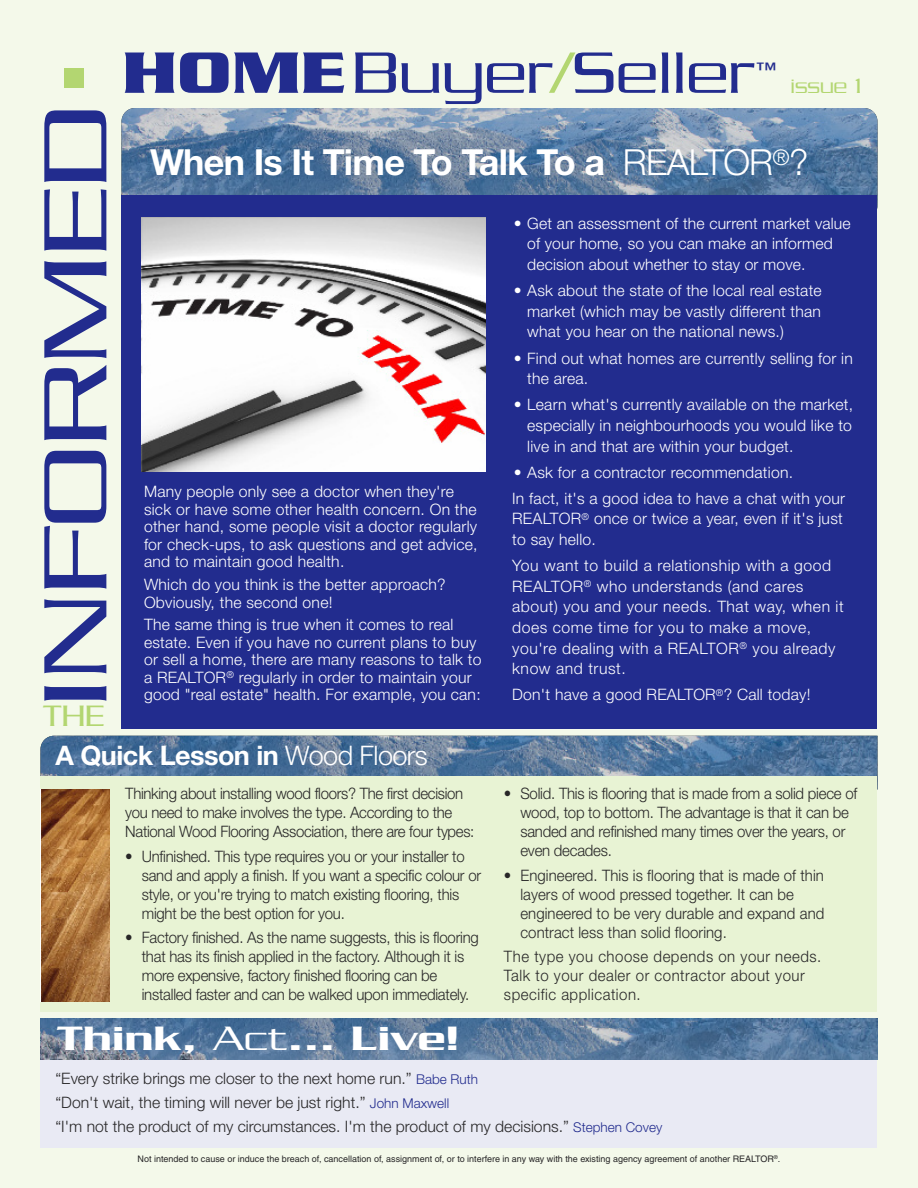
<style>
.page{position:relative;width:918px;height:1188px;background:#f4f9ea}
.page>*{position:absolute;margin:0;border:0;box-sizing:border-box;transform-origin:0 0}
.t1{font:300 96.9px "Serpentine Std";color:#222c8e;scale:1.27 1}
.t2{font:300 63px "Serpentine Std";color:#222c8e;scale:1.12 1}
.t3{font:500 36.6px "Serpentine Std";color:#fff;scale:1.21 1}
.t4{font:700 36px "Helvetica Neue LT Std";letter-spacing:-.02em;color:#fff}
.t5{font:300 31.95px "Serpentine Std";color:#b3d671;scale:1.08 1}
.t6{font:700 27px "Helvetica Neue LT Std";letter-spacing:-.02em;color:#fff}
.t7{font:300 22.5px "Serpentine Std";color:#b3d671}
.t8{font:300 21px "Serpentine Std";color:#222c8e;scale:1.12 1}
.t9{font:300 15.75px/17.5px "Helvetica Neue LT Std";letter-spacing:.015em;color:#fff}
.t10{font:300 15.75px/19px "Helvetica Neue LT Std";letter-spacing:-.015em;color:#272627;scale:.95 1}
.t11{font:300 15.75px/20.7px "Helvetica Neue LT Std";letter-spacing:.035em;color:#fff}
.t12{font:300 15.75px/24px "Helvetica Neue LT Std";letter-spacing:-.015em;color:#272627}
.t13{font:300 15.75px/19px "Helvetica Neue LT Std";letter-spacing:.005em;color:#272627;scale:.95 1}
.t14{font:300 15.75px/19px "Helvetica Neue LT Std";letter-spacing:.035em;color:#272627;scale:.95 1}
.t15{font:9px "Helvetica";color:#272627}
.s1{font-weight:700}
.s2{color:#b3d671}
.s3{font-weight:300}
.s4{font-size:13.5px;color:#222c8e}
</style>
<div class="page">
<div style="left:40px;top:1029px;width:838px;height:119px;background:#e9eaf4"></div>
<img style="left:122px;top:108px;width:756px;height:88px">
<div style="left:65px;top:68px;width:19px;height:20px;background:#b3d671"></div>
<div style="left:122px;top:196px;width:756px;height:533px;background:#222c8e"></div>
<img style="left:142px;top:217px;width:344px;height:254px">
<img style="left:40px;top:736px;width:838px;height:41px">
<img style="left:40px;top:1019px;width:838px;height:41px">
<div style="left:40px;top:777px;width:838px;height:235px;background:#e8f3d4"></div>
<img style="left:41px;top:789px;width:69px;height:212px">
<h1 class="t1" style="left:44px;top:708px;width:476px;rotate:-90deg">INFORMED</h1>
<h3 class="t5" style="left:43px;top:705px;width:58px">THE</h3>
<h2 class="t2" style="left:122px;top:53px;width:566px"><span class="s1">HOME</span>Buyer<span class="s2">/</span>Seller</h2>
<h3 class="t8" style="left:754px;top:63px;width:22px">™</h3>
<h3 class="t7" style="left:791px;top:79px;width:73px">issue 1</h3>
<h3 class="t4" style="left:150px;top:149px;width:660px">When Is It Time To Talk To a <span class="s3">REALTOR</span><sup>®</sup><span class="s3">?</span></h3>
<p class="t9" style="left:144px;top:484px;width:335px">Many people only see a doctor when they're sick or have some other health concern. On the other hand, some people visit a doctor regularly for check-ups, to ask questions and get advice, and to maintain good health.</p>
<p class="t9" style="left:144px;top:577px;width:303px">Which do you think is the better approach?<br>Obviously, the second one!</p>
<p class="t9" style="left:144px;top:618px;width:339px">The same thing is true when it comes to real estate. Even if you have no current plans to buy or sell a home, there are many reasons to talk to a REALTOR<sup>®</sup> regularly in order to maintain your good "real estate" health. For example, you can:</p>
<p class="t9" style="left:527px;top:214px;width:325px;line-height:20.7px;text-indent:-13px">• Get an assessment of the current market value of your home, so you can make an informed decision about whether to stay or move.</p>
<p class="t9" style="left:527px;top:282px;width:296px;line-height:20.7px;text-align:justify;text-indent:-13px">• Ask about the state of the local real estate market (which may be vastly different than what you hear on the national news.)</p>
<p class="t9" style="left:527px;top:349px;width:327px;line-height:20.7px;text-indent:-13px">• Find out what homes are currently selling for in the area.</p>
<p class="t9" style="left:527px;top:396px;width:327px;line-height:20.7px;text-align:justify;text-indent:-13px">• Learn what's currently available on the market, especially in neighbourhoods you would like to live in and that are within your budget.</p>
<p class="t9" style="left:512px;top:460px;width:334px;line-height:26.1px">• Ask for a contractor recommendation.<br>In fact, it's a good idea to have a chat with your</p>
<p class="t9" style="left:512px;top:510px;width:332px;line-height:20.7px">REALTOR<sup>®</sup> once or twice a year, even if it's just to say hello.</p>
<p class="t11" style="left:512px;top:557px;width:333px">You want to build a relationship with a good REALTOR<sup>®</sup> who understands (and cares about) you and your needs. That way, when it does come time for you to make a move, you're dealing with a REALTOR<sup>®</sup> you already know and trust.</p>
<p class="t9" style="left:512px;top:688px;width:300px">Don't have a good REALTOR<sup>®</sup>? Call today!</p>
<h3 class="t6" style="left:56px;top:746px;width:374px">A Quick Lesson in <span class="s3">Wood Floors</span></h3>
<p class="t10" style="left:125px;top:786px;width:369px">Thinking about installing wood floors? The first decision you need to make involves the type. According to the<br>National Wood Flooring Association, there are four types:</p>
<p class="t10" style="left:142px;top:848px;width:359px;text-indent:-16px">• Unfinished. This type requires you or your installer to sand and apply a finish. If you want a specific colour or style, or you're trying to match existing flooring, this might be the best option for you.</p>
<p class="t10" style="left:142px;top:930px;width:356px;text-indent:-16px">• Factory finished. As the name suggests, this is flooring that has its finish applied in the factory. Although it is more expensive, factory finished flooring can be installed faster and can be walked upon immediately.</p>
<h3 class="t3" style="left:57px;top:1026px;width:334px">Think, <span class="s3">Act</span>... Live!</h3>
<p class="t10" style="left:520px;top:786px;width:356px;text-indent:-16px">• Solid. This is flooring that is made from a solid piece of wood, top to bottom. The advantage is that it can be sanded and refinished many times over the years, or even decades.</p>
<p class="t13" style="left:520px;top:867px;width:321px;text-indent:-16px">• Engineered. This is flooring that is made of thin layers of wood pressed together. It can be engineered to be very durable and expand and contract less than solid flooring.</p>
<p class="t14" style="left:504px;top:949px;width:336px">The type you choose depends on your needs.<br>Talk to your dealer or contractor about your specific application.</p>
<p class="t12" style="left:56px;top:1068px;width:608px">“Every strike brings me closer to the next home run.” <span class="s4">Babe Ruth<br></span>“Don't wait, the timing will never be just right.” <span class="s4">John Maxwell<br></span>“I'm not the product of my circumstances. I'm the product of my decisions.” <span class="s4">Stephen Covey</span></p>
<p class="t15" style="left:138px;top:1155px;width:644px">Not intended to cause or induce the breach of, cancellation of, assignment of, or to interfere in any way with the existing agency agreement of another REALTOR<sup>®</sup>.</p>
</div>
